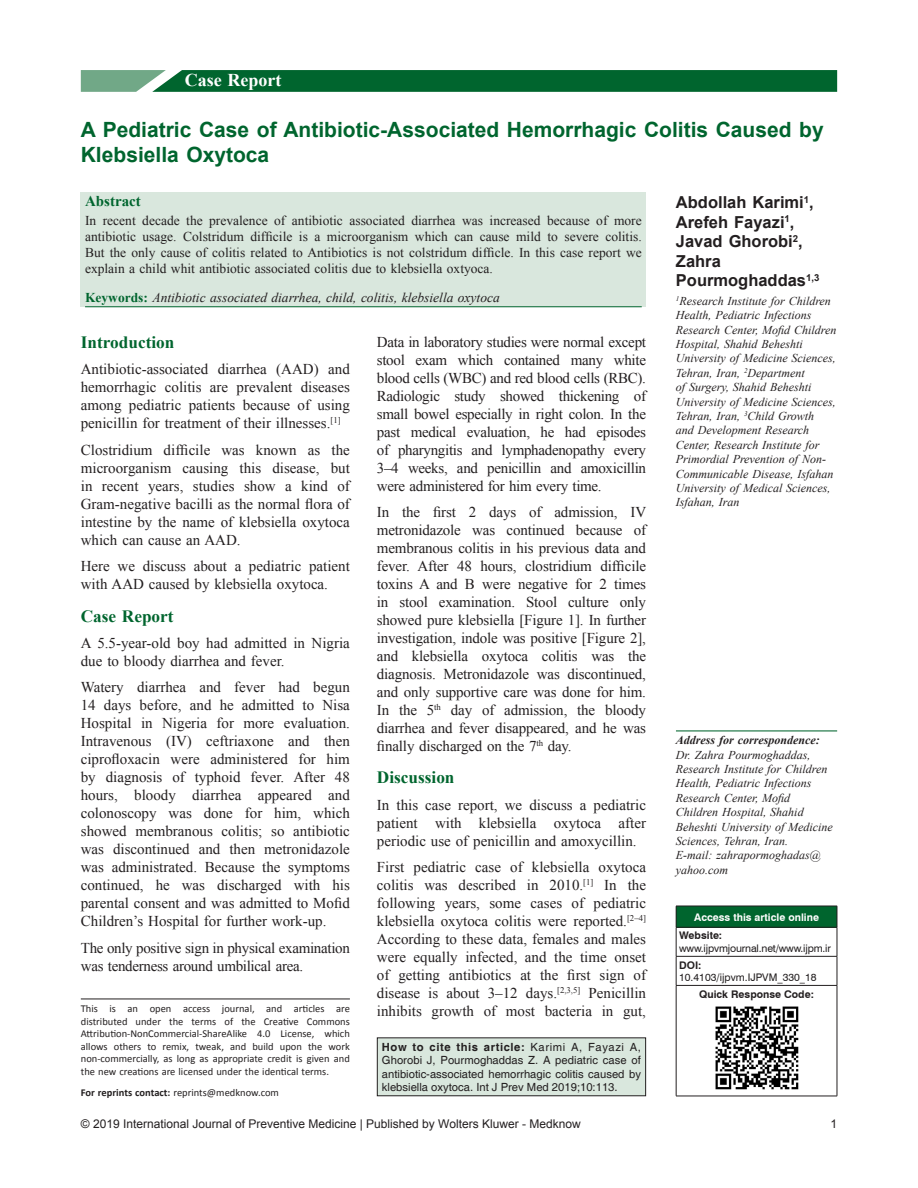
<style>
.page{position:relative;width:918px;height:1188px;background:#fff}
.page>*{position:absolute;margin:0;border:0;box-sizing:border-box;transform-origin:0 0}
.AT{font:700 21px/25.2px "Arial";color:#00652e}
.AH{font:700 18px "Times New Roman";color:#fff}
.t1{font:700 17.25px "Times New Roman";color:#00652e}
.AU{font:700 16.5px/19.5px "Arial";color:#231f20}
.TX{font:15px/18px "Times New Roman";color:#231f20;text-align:justify}
.TX-2{font:15px/18px "Times New Roman";letter-spacing:-.02em;color:#231f20}
.ABSH{font:700 15px "Times New Roman";color:#00652e}
.ABS{font:13.5px/16.2px "Times New Roman";color:#231f20;text-align:justify}
.KWD{font:italic 13.5px "Times New Roman";color:#231f20}
.AFF{font:italic 12px/14.4px "Times New Roman";color:#231f20}
.ADD{font:italic 12px/14.4px "Times New Roman";color:#231f20}
.t2{font:12px "Arial";color:#231f20}
.HTC{font:11.25px/13.5px "Helvetica";color:#231f20;text-align:justify}
.OS{font:10.5px/12.6px "Calibri";color:#231f20;text-align:justify}
.Website{font:10.5px/12.6px "Swiss 721 BT";letter-spacing:-.015em;color:#231f20}
.DOI{font:10.5px/12.6px "Swiss 721 BT";color:#231f20}
.ATAO{font:700 10.5px "Swiss 721 BT";color:#fff}
.QRC{font:700 10.5px "Swiss 721 BT";color:#231f20}
.s1{font-weight:700;font-style:normal;color:#00652e}
.s2{font-weight:700}
</style>
<div class="page">
<div style="left:81px;top:192px;width:565px;height:114px;background:#d9e7dd"></div>
<hr style="left:85px;top:306px;width:557px;height:1px;background:#00652e">
<svg style="left:81px;top:70px;width:756px;height:22px;background:#126f3c"></svg>
<div style="left:377px;top:1038px;width:269px;height:58px;background:#d9e7dd"></div>
<div style="left:377px;top:1037px;width:269px;height:59px;border:1px solid #231f20"></div>
<hr style="left:81px;top:999px;width:269px;height:1px;background:#231f20">
<hr style="left:676px;top:730px;width:161px;height:1px;background:#00652e">
<div style="left:676px;top:906px;width:161px;height:21px;background:#00652e"></div>
<hr style="left:676px;top:927px;width:161px;height:1px;background:#231f20">
<hr style="left:676px;top:956px;width:161px;height:1px;background:#231f20">
<hr style="left:676px;top:985px;width:161px;height:1px;background:#231f20">
<hr style="left:676px;top:906px;width:161px;height:1px;background:#231f20">
<svg style="left:676px;top:906px;width:1px;height:79px"></svg>
<svg style="left:837px;top:906px;width:1px;height:79px"></svg>
<hr style="left:676px;top:986px;width:1px;height:110px;background:#231f20">
<hr style="left:837px;top:986px;width:1px;height:110px;background:#231f20">
<hr style="left:676px;top:1096px;width:161px;height:1px;background:#231f20">
<img style="left:715px;top:1006px;width:84px;height:84px">
<p class="AH" style="left:185px;top:67px;width:98px">Case Report</p>
<p class="AT" style="left:81px;top:117px;width:744px">A Pediatric Case of Antibiotic‑Associated Hemorrhagic Colitis Caused by<br>Klebsiella Oxytoca</p>
<p class="ABSH" style="left:85px;top:190px;width:57px">Abstract</p>
<p class="ABS" style="left:85px;top:212px;width:558px">In recent decade the prevalence of antibiotic associated diarrhea was increased because of more antibiotic usage. Colstridum difficile is a microorganism which can cause mild to severe colitis.<br>But the only cause of colitis related to Antibiotics is not colstridum difficle. In this case report we explain a child whit antibiotic associated colitis due to klebsiella oxtyoca.</p>
<p class="KWD" style="left:85px;top:288px;width:416px"><span class="s1">Keywords:</span> Antibiotic associated diarrhea, child, colitis, klebsiella oxytoca</p>
<h1 class="t1" style="left:81px;top:330px;width:95px">Introduction</h1>
<p class="TX" style="left:81px;top:360px;width:271px">Antibiotic‑associated diarrhea (AAD) and hemorrhagic colitis are prevalent diseases among pediatric patients because of using penicillin for treatment of their illnesses.<sup>[1]</sup></p>
<p class="TX" style="left:81px;top:440px;width:271px">Clostridium difficile was known as the microorganism causing this disease, but in recent years, studies show a kind of Gram‑negative bacilli as the normal flora of intestine by the name of klebsiella oxytoca which can cause an AAD.</p>
<p class="TX" style="left:81px;top:557px;width:271px">Here we discuss about a pediatric patient with AAD caused by klebsiella oxytoca.</p>
<h1 class="t1" style="left:81px;top:603px;width:94px">Case Report</h1>
<p class="TX" style="left:81px;top:633px;width:271px">A 5.5‑year‑old boy had admitted in Nigria due to bloody diarrhea and fever.</p>
<p class="TX" style="left:81px;top:678px;width:271px">Watery diarrhea and fever had begun 14 days before, and he admitted to Nisa Hospital in Nigeria for more evaluation.<br>Intravenous (IV) ceftriaxone and then ciprofloxacin were administered for him by diagnosis of typhoid fever. After 48 hours, bloody diarrhea appeared and colonoscopy was done for him, which showed membranous colitis; so antibiotic was discontinued and then metronidazole was administrated. Because the symptoms continued, he was discharged with his parental consent and was admitted to Mofid Children’s Hospital for further work‑up.</p>
<p class="TX-2" style="left:81px;top:938px;width:271px">The only positive sign in physical examination was tenderness around umbilical area.</p>
<p class="OS" style="left:81px;top:1002px;width:271px">This is an open access journal, and articles are distributed under the terms of the Creative Commons Attribution‑NonCommercial‑ShareAlike 4.0 License, which allows others to remix, tweak, and build upon the work non‑commercially, as long as appropriate credit is given and the new creations are licensed under the identical terms.</p>
<p class="OS" style="left:81px;top:1086px;width:200px"><span class="s2">For reprints contact:</span> reprints@medknow.com</p>
<p class="TX" style="left:377px;top:332px;width:271px">Data in laboratory studies were normal except stool exam which contained many white blood cells (WBC) and red blood cells (RBC).<br>Radiologic study showed thickening of small bowel especially in right colon. In the past medical evaluation, he had episodes of pharyngitis and lymphadenopathy every 3–4 weeks, and penicillin and amoxicillin were administered for him every time.</p>
<p class="TX" style="left:377px;top:503px;width:271px">In the first 2 days of admission, IV metronidazole was continued because of membranous colitis in his previous data and fever. After 48 hours, clostridium difficile toxins A and B were negative for 2 times in stool examination. Stool culture only showed pure klebsiella [Figure 1]. In further investigation, indole was positive [Figure 2], and klebsiella oxytoca colitis was the diagnosis. Metronidazole was discontinued, and only supportive care was done for him.<br>In the 5<sup>th</sup> day of admission, the bloody diarrhea and fever disappeared, and he was finally discharged on the 7<sup>th</sup> day.</p>
<h1 class="t1" style="left:377px;top:765px;width:79px">Discussion</h1>
<p class="TX" style="left:377px;top:795px;width:271px">In this case report, we discuss a pediatric patient with klebsiella oxytoca after periodic use of penicillin and amoxycillin.</p>
<p class="TX" style="left:377px;top:858px;width:271px">First pediatric case of klebsiella oxytoca colitis was described in 2010.<sup>[1]</sup> In the following years, some cases of pediatric klebsiella oxytoca colitis were reported.<sup>[2–4] </sup>According to these data, females and males were equally infected, and the time onset of getting antibiotics at the first sign of disease is about 3–12 days.<sup>[2,3,5]</sup> Penicillin inhibits growth of most bacteria in gut,</p>
<p class="HTC" style="left:382px;top:1040px;width:261px"><span class="s2">How to cite this article:</span> Karimi A, Fayazi A, Ghorobi J, Pourmoghaddas Z. A pediatric case of antibiotic‑associated hemorrhagic colitis caused by klebsiella oxytoca. Int J Prev Med 2019;10:113.</p>
<p class="AU" style="left:676px;top:193px;width:145px">Abdollah Karimi<sup>1</sup>,<br>Arefeh Fayazi<sup>1</sup>,<br>Javad Ghorobi<sup>2</sup>,<br>Zahra<br>Pourmoghaddas<sup>1,3</sup></p>
<p class="AFF" style="left:676px;top:293px;width:162px"><sup>1</sup>Research Institute for Children<br>Health, Pediatric Infections<br>Research Center, Mofid Children<br>Hospital, Shahid Beheshti<br>University of Medicine Sciences,<br>Tehran, Iran, <sup>2</sup>Department<br>of Surgery, Shahid Beheshti<br>University of Medicine Sciences,<br>Tehran, Iran, <sup>3</sup>Child Growth<br>and Development Research<br>Center, Research Institute for<br>Primordial Prevention of Non-<br>Communicable Disease, Isfahan<br>University of Medical Sciences,<br>Isfahan, Iran</p>
<p class="ADD" style="left:676px;top:733px;width:158px"><span class="s2">Address for correspondence:<br></span>Dr. Zahra Pourmoghaddas,<br>Research Institute for Children<br>Health, Pediatric Infections<br>Research Center, Mofid<br>Children Hospital, Shahid<br>Beheshti University of Medicine<br>Sciences, Tehran, Iran.<br>E‑mail: zahrapormoghadas@ yahoo.com</p>
<p class="ATAO" style="left:694px;top:910px;width:126px">Access this article online</p>
<p class="Website" style="left:679px;top:929px;width:153px"><span class="s2">Website: </span>www.ijpvmjournal.net/www.ijpm.ir</p>
<p class="DOI" style="left:679px;top:958px;width:139px"><span class="s2">DOI:<br></span>10.4103/ijpvm.IJPVM_330_18</p>
<p class="QRC" style="left:699px;top:987px;width:116px">Quick Response Code:</p>
<p class="t2" style="left:81px;top:1116px;width:501px">© 2019 International Journal of Preventive Medicine | Published by Wolters Kluwer - Medknow</p>
<p class="t2" style="left:830px;top:1116px;width:8px">1</p>
</div>
